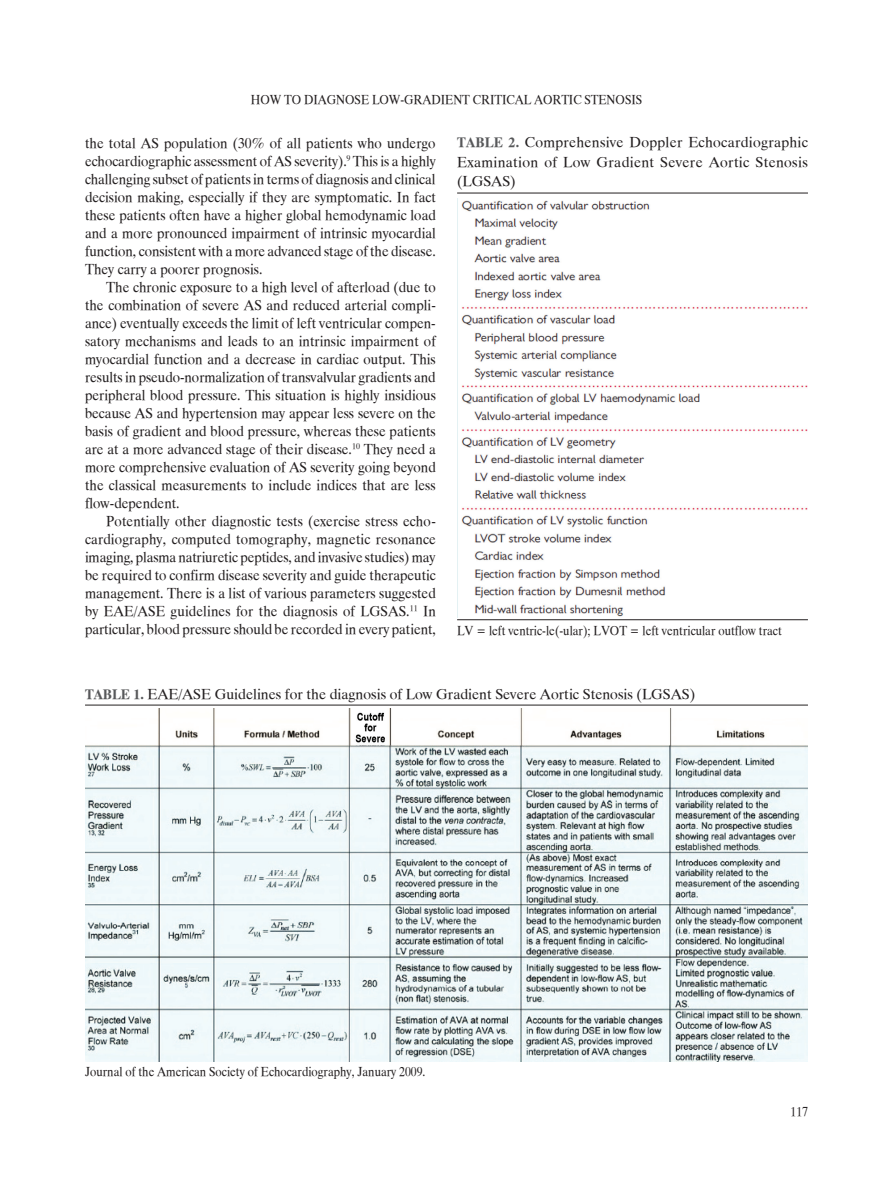
<style>
.page{position:relative;width:893px;height:1191px;background:#fff}
.page>*{position:absolute;margin:0;border:0;box-sizing:border-box;transform-origin:0 0}
.t1{font:15px/18px "UB Times";color:#231f20;text-align:justify;scale:.95 1}
.t2{font:15px/19.5px "UB Times";color:#231f20;text-align:justify}
.t3{font:13.5px "UB Times";color:#231f20;scale:.9 1}
.s1{font-family:"UB Times Bold";font-size:14.25px;color:#57585a}
</style>
<div class="page">
<hr style="left:85px;top:705px;width:723px;height:1px;background:#231f20">
<img style="left:85px;top:708px;width:723px;height:353px">
<hr style="left:457px;top:193px;width:351px;height:1px;background:#231f20">
<img style="left:457px;top:198px;width:351px;height:419px">
<hr style="left:457px;top:619px;width:351px;height:1px;background:#231f20">
<p class="t3" style="left:251px;top:92px;width:80px">How to Diagnose</p>
<p class="t3" style="left:372px;top:92px;width:57px">Low-Gradient</p>
<p class="t3" style="left:473px;top:92px;width:19px">Critical</p>
<p class="t3" style="left:534px;top:92px;width:20px">Aortic</p>
<p class="t3" style="left:585px;top:92px;width:17px">Stenosis</p>
<p class="t1" style="left:85px;top:134px;width:371px">the total AS population (30% of all patients who undergo echocardiographic assessment of AS severity).<sup>9</sup> This is a highly challenging subset of patients in terms of diagnosis and clinical decision making, especially if they are symptomatic. In fact these patients often have a higher global hemodynamic load and a more pronounced impairment of intrinsic myocardial function, consistent with a more advanced stage of the disease.<br>They carry a poorer prognosis.</p>
<p class="t1" style="left:85px;top:278px;width:371px;text-indent:21px">The chronic exposure to a high level of afterload (due to the combination of severe AS and reduced arterial compli&shy;ance) eventually exceeds the limit of left ventricular compen&shy;satory mechanisms and leads to an intrinsic impairment of myocardial function and a decrease in cardiac output. This results in pseudo-normalization of transvalvular gradients and peripheral blood pressure. This situation is highly insidious because AS and hypertension may appear less severe on the basis of gradient and blood pressure, whereas these patients are at a more advanced stage of their disease.<sup>10</sup> They need a more comprehensive evaluation of AS severity going beyond the classical measurements to include indices that are less flow-dependent.</p>
<p class="t1" style="left:85px;top:512px;width:371px;text-indent:21px">Potentially other diagnostic tests (exercise stress echo&shy;cardiography, computed tomography, magnetic resonance imaging, plasma natriuretic peptides, and invasive studies) may be required to confirm disease severity and guide therapeutic management. There is a list of various parameters suggested by EAE/ASE guidelines for the diagnosis of LGSAS.<sup>11</sup> In particular, blood pressure should be recorded in every patient,</p>
<p class="t2" style="left:457px;top:133px;width:352px"><span class="s1">TABLE 2.</span> Comprehensive Doppler Echocardiographic Examination of Low Gradient Severe Aortic Stenosis (LGSAS)</p>
<p class="t3" style="left:457px;top:624px;width:362px">LV = left ventric-le(-ular); LVOT = left ventricular outflow tract</p>
<p class="t2" style="left:85px;top:684px;width:612px"><span class="s1">TABLE 1.</span> EAE/ASE Guidelines for the diagnosis of Low Gradient Severe Aortic Stenosis (LGSAS)</p>
<p class="t3" style="left:85px;top:1064px;width:380px">Journal of the American Society of Echocardiography, January 2009.</p>
<p class="t3" style="left:790px;top:1104px;width:21px">117</p>
</div>
